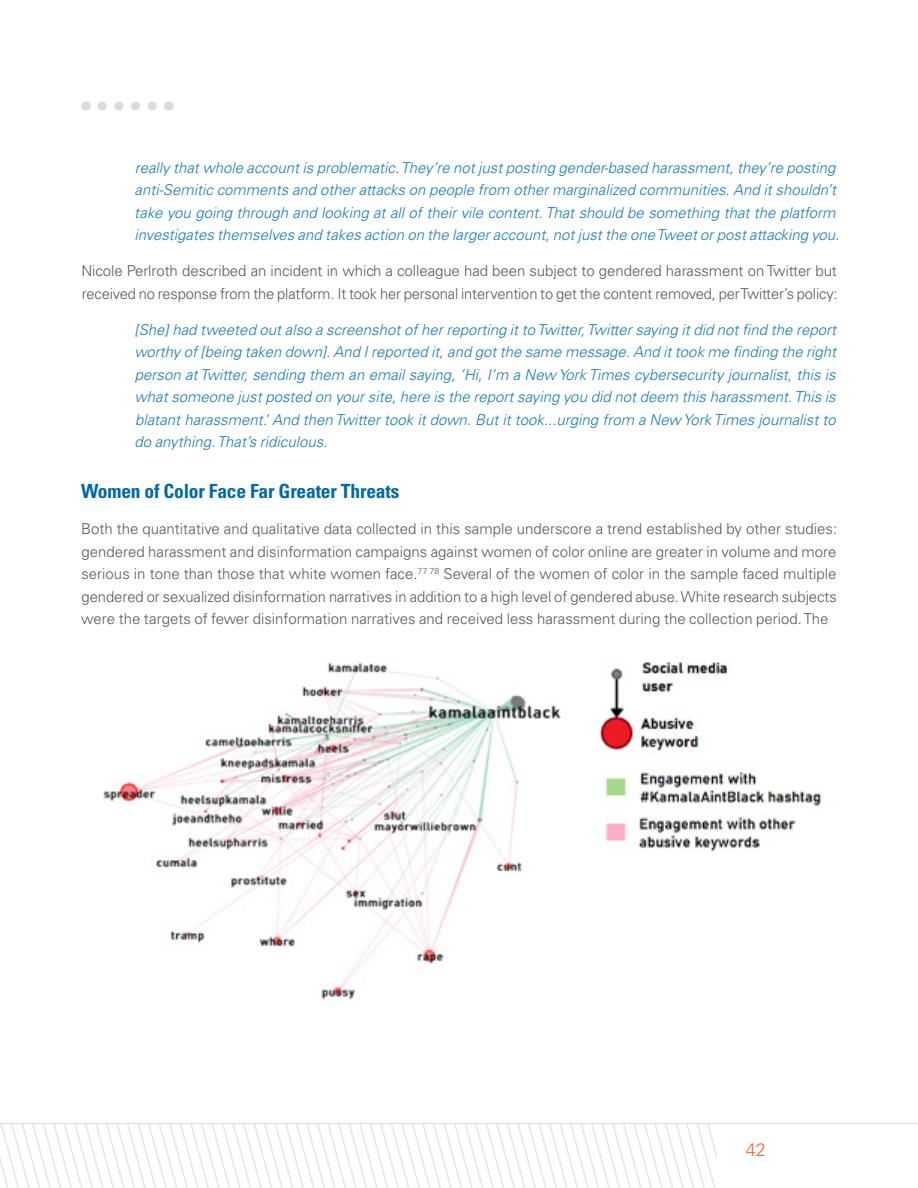
<style>
.page{position:relative;width:918px;height:1188px;background:#fff}
.page>*{position:absolute;margin:0;border:0;box-sizing:border-box;transform-origin:0 0}
.t1{font:700 condensed 19.5px "Univers LT Std";letter-spacing:-.01em;color:#0069aa}
.t2{font:300 18px "Univers LT Std";color:#f26531}
.t3{font:italic 300 15px/22.5px "Univers LT Std";color:#157cb7}
.t4{font:300 15px/22.5px "Univers LT Std";letter-spacing:-.005em;color:#58595b}
</style>
<div class="page">
<svg style="left:0;top:1124px;width:717px;height:64px"></svg>
<hr style="left:0;top:1123px;width:918px;height:1px;background:#dfdee0">
<svg style="left:102px;top:102px;width:55px;height:9px"></svg>
<img style="left:103px;top:662px;width:458px;height:338px">
<img style="left:599px;top:662px;width:223px;height:189px">
<p class="t3" style="left:134px;top:156px;width:707px">really that whole account is problematic. They’re not just posting gender-based harassment, they’re posting anti-Semitic comments and other attacks on people from other marginalized communities. And it shouldn’t take you going through and looking at all of their vile content. That should be something that the platform investigates themselves and takes action on the larger account, not just the one Tweet or post attacking you.</p>
<p class="t4" style="left:81px;top:260px;width:758px">Nicole Perlroth described an incident in which a colleague had been subject to gendered harassment on Twitter but received no response from the platform. It took her personal intervention to get the content removed, per Twitter’s policy:</p>
<p class="t3" style="left:134px;top:318px;width:703px;text-align:justify">[She] had tweeted out also a screenshot of her reporting it to Twitter, Twitter saying it did not find the report worthy of [being taken down]. And I reported it, and got the same message. And it took me finding the right person at Twitter, sending them an email saying, ‘Hi, I’m a New York Times cybersecurity journalist, this is what someone just posted on your site, here is the report saying you did not deem this harassment. This is blatant harassment.’ And then Twitter took it down. But it took...urging from a New York Times journalist to do anything. That’s ridiculous.</p>
<h1 class="t1" style="left:81px;top:479px;width:320px">Women of Color Face Far Greater Threats</h1>
<p class="t4" style="left:81px;top:518px;width:758px;text-align:justify">Both the quantitative and qualitative data collected in this sample underscore a trend established by other studies: gendered harassment and disinformation campaigns against women of color online are greater in volume and more serious in tone than those that white women face.<sup>77</sup> <sup>78</sup> Several of the women of color in the sample faced multiple gendered or sexualized disinformation narratives in addition to a high level of gendered abuse. White research subjects were the targets of fewer disinformation narratives and received less harassment during the collection period. The</p>
<p class="t2" style="left:746px;top:1139px;width:22px">42</p>
</div>
